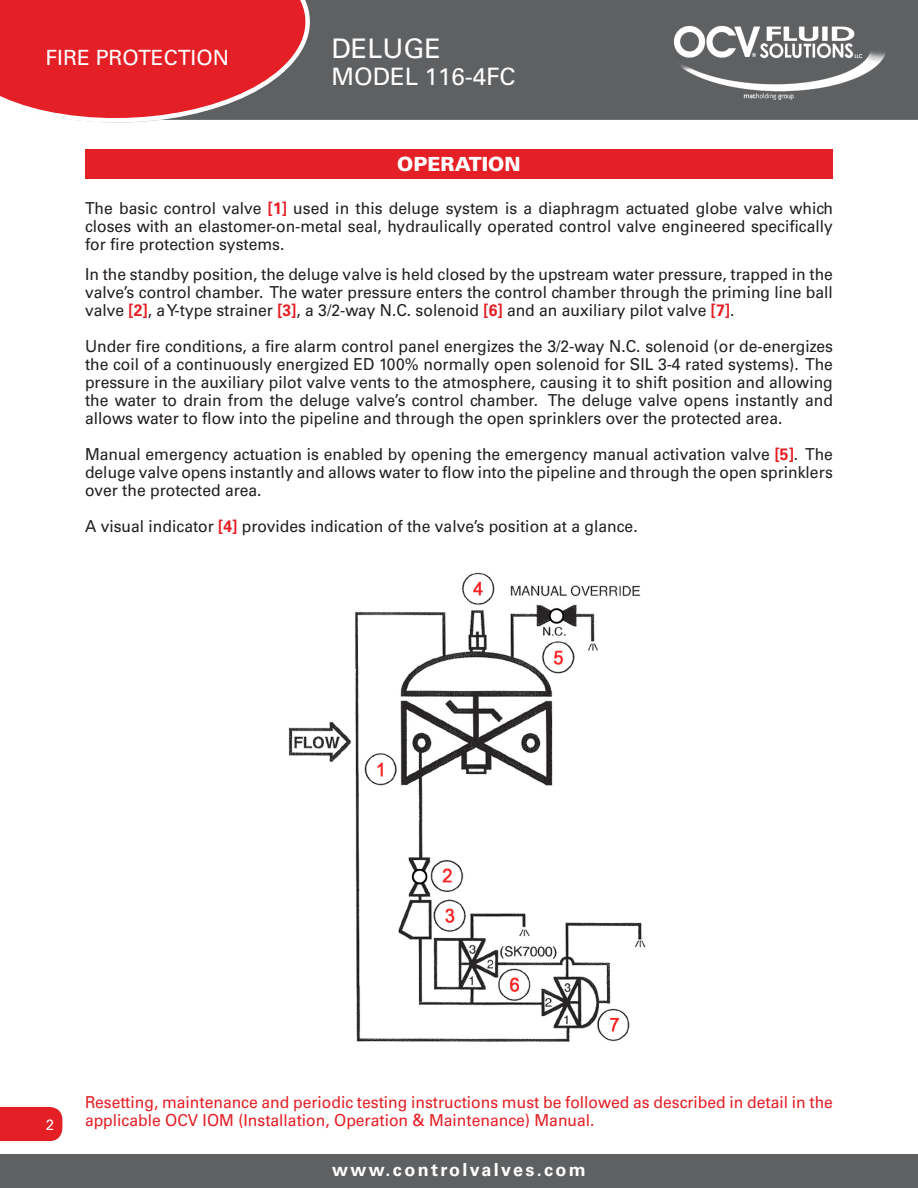
<style>
.page{position:relative;width:918px;height:1188px;background:#fff}
.page>*{position:absolute;margin:0;border:0;box-sizing:border-box;transform-origin:0 0}
.t1{font:27px "Univers LT Std";color:#fff}
.t2{font:24px "Univers LT Std";color:#fff}
.t3{font:21px "Univers LT Std";color:#fff}
.t4{font:900 19.5px "Univers LT Std";color:#fff}
.t5{font:700 18px "Univers LT Std";letter-spacing:.13em;color:#fff}
.t6{font:16.5px/18px "Univers LT Std";color:#231f20;text-align:justify;scale:.95 1}
.t7{font:16.5px/18px "Univers LT Std";color:#e41f25;scale:.95 1}
.t8{font:15px "Univers LT Std";color:#fff}
.s1{font-weight:700;color:#e41f25}
</style>
<div class="page">
<div style="left:340px;top:0;width:578px;height:120px;background:#5f6062"></div>
<svg style="left:0;top:0;width:340px;height:123px;background:#cf3a3f"></svg>
<div style="left:0;top:1154px;width:918px;height:34px;background:#5f6062"></div>
<div style="left:0;top:1107px;width:62px;height:34px;background:#e41f25"></div>
<img style="left:667px;top:0;width:219px;height:100px">
<div style="left:85px;top:150px;width:748px;height:29px;background:#e41f25"></div>
<img style="left:289px;top:572px;width:357px;height:470px">
<p class="t3" style="left:45px;top:45px;width:185px">FIRE PROTECTION</p>
<h1 class="t1" style="left:331px;top:33px;width:111px">DELUGE</h1>
<h2 class="t2" style="left:331px;top:63px;width:186px">MODEL 116-4FC</h2>
<p class="t4" style="left:397px;top:152px;width:125px">OPERATION</p>
<p class="t6" style="left:85px;top:199px;width:789px">The basic control valve <span class="s1">[1]</span> used in this deluge system is a diaphragm actuated globe valve which closes with an elastomer-on-metal seal, hydraulically operated control valve engineered specifically for fire protection systems.</p>
<p class="t6" style="left:85px;top:265px;width:789px">In the standby position, the deluge valve is held closed by the upstream water pressure, trapped in the valve’s control chamber. The water pressure enters the control chamber through the priming line ball valve <span class="s1">[2]</span>, a Y-type strainer <span class="s1">[3]</span>, a 3/2-way N.C. solenoid <span class="s1">[6]</span> and an auxiliary pilot valve <span class="s1">[7]</span>.</p>
<p class="t6" style="left:85px;top:337px;width:789px">Under fire conditions, a fire alarm control panel energizes the 3/2-way N.C. solenoid (or de-energizes the coil of a continuously energized ED 100% normally open solenoid for SIL 3-4 rated systems). The pressure in the auxiliary pilot valve vents to the atmosphere, causing it to shift position and allowing the water to drain from the deluge valve’s control chamber. The deluge valve opens instantly and allows water to flow into the pipeline and through the open sprinklers over the protected area.</p>
<p class="t6" style="left:85px;top:445px;width:789px">Manual emergency actuation is enabled by opening the emergency manual activation valve <span class="s1">[5]</span>. The deluge valve opens instantly and allows water to flow into the pipeline and through the open sprinklers over the protected area.</p>
<p class="t6" style="left:85px;top:517px;width:583px">A visual indicator <span class="s1">[4]</span> provides indication of the valve’s position at a glance.</p>
<p class="t8" style="left:46px;top:1115px;width:10px">2</p>
<p class="t7" style="left:85px;top:1093px;width:789px">Resetting, maintenance and periodic testing instructions must be followed as described in detail in the applicable OCV IOM (Installation, Operation &amp; Maintenance) Manual.</p>
<p class="t5" style="left:332px;top:1159px;width:255px">www.controlvalves.com</p>
</div>
